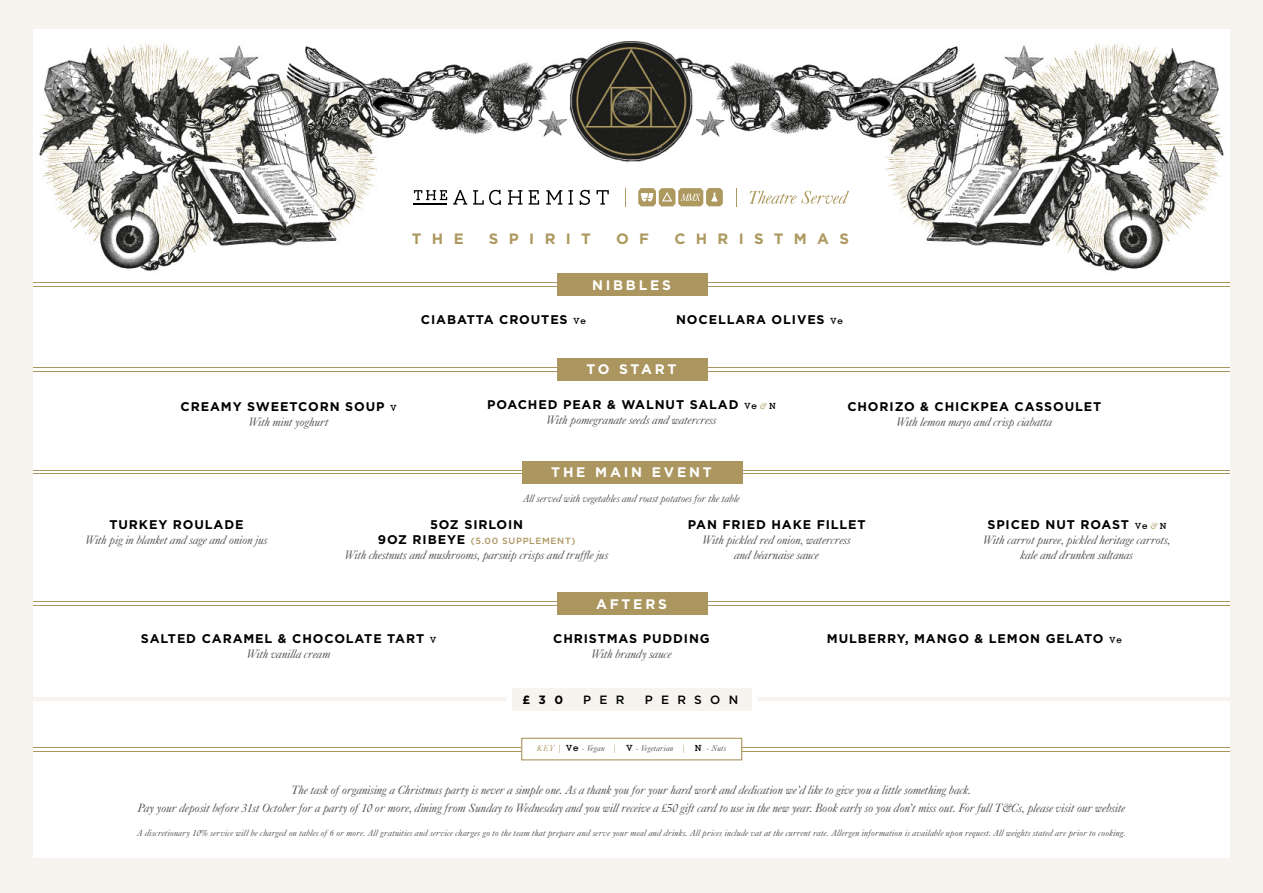
<style>
.page{position:relative;width:1263px;height:893px;background:#fff}
.page>*{position:absolute;margin:0;border:0;box-sizing:border-box;transform-origin:0 0}
.t1{font:700 15px "Gotham";letter-spacing:.69em;color:#ad995f}
.t2{font:700 13.8px "Gotham";letter-spacing:.2em;color:#fff}
.t3{font:700 12.6px "Gotham";letter-spacing:.07em;color:#000}
.t4{font:italic 12px/15px "Caslon 540 BT";color:#555453;text-align:center}
.t5{font:500 12px "Gotham";letter-spacing:.69em;color:#000}
.t6{font:700 12px "Gotham";color:#000}
.t7{font:italic 10.5px "Caslon 540 BT";color:#555453}
.t8{font:italic 9px "Caslon 540 BT";letter-spacing:.02em;color:#555453}
.t9{font:500 9px "Gotham";letter-spacing:.07em;color:#ac965f}
.t10{font:italic 8.25px "Caslon 540 BT";letter-spacing:.02em;color:#555453}
.s1{font-family:"Lubalin";font-weight:500;font-size:7.5px}
.s2{font-family:"Caslon 540 BT";font-weight:400;font-style:italic;font-size:9px;color:#ac965f}
.s3{font-weight:700;font-size:12.6px;color:#000}
.s4{color:#ac965f}
.s5{font-family:"Lubalin";font-weight:500;font-style:normal;font-size:7.5px;color:#000}
</style>
<div class="page">
<img style="left:33px;top:29px;width:1198px;height:829px">
<svg style="left:414px;top:190px;width:33px;height:10px"></svg>
<svg style="left:453px;top:190px;width:14px;height:15px"></svg>
<svg style="left:473px;top:190px;width:28px;height:15px"></svg>
<svg style="left:508px;top:190px;width:14px;height:15px"></svg>
<svg style="left:529px;top:190px;width:10px;height:15px"></svg>
<svg style="left:546px;top:190px;width:16px;height:15px"></svg>
<svg style="left:568px;top:190px;width:5px;height:15px"></svg>
<svg style="left:580px;top:190px;width:10px;height:15px"></svg>
<svg style="left:596px;top:190px;width:13px;height:15px"></svg>
<hr style="left:414px;top:203px;width:33px;height:2px;background:#000">
<svg style="left:638px;top:188px;width:85px;height:18px"></svg>
<svg style="left:749px;top:191px;width:100px;height:13px"></svg>
<svg style="left:736px;top:188px;width:1px;height:18px"></svg>
<svg style="left:625px;top:188px;width:1px;height:18px"></svg>
<div style="left:512px;top:688px;width:240px;height:22px;background:#f7f4ef"></div>
<hr style="left:0;top:282px;width:562px;height:1px;background:#ac965f">
<hr style="left:0;top:286px;width:562px;height:1px;background:#ac965f">
<hr style="left:702px;top:286px;width:561px;height:1px;background:#ac965f">
<hr style="left:702px;top:282px;width:561px;height:1px;background:#ac965f">
<div style="left:557px;top:274px;width:150px;height:22px;background:#ac965f"></div>
<hr style="left:0;top:367px;width:562px;height:1px;background:#ac965f">
<hr style="left:0;top:371px;width:562px;height:1px;background:#ac965f">
<hr style="left:702px;top:371px;width:561px;height:1px;background:#ac965f">
<hr style="left:702px;top:367px;width:561px;height:1px;background:#ac965f">
<div style="left:557px;top:358px;width:150px;height:22px;background:#ac965f"></div>
<hr style="left:0;top:601px;width:562px;height:1px;background:#ac965f">
<hr style="left:0;top:605px;width:562px;height:1px;background:#ac965f">
<hr style="left:0;top:747px;width:521px;height:1px;background:#ac965f">
<hr style="left:0;top:751px;width:521px;height:1px;background:#ac965f">
<hr style="left:702px;top:605px;width:561px;height:1px;background:#ac965f">
<hr style="left:702px;top:601px;width:561px;height:1px;background:#ac965f">
<hr style="left:742px;top:751px;width:521px;height:1px;background:#ac965f">
<hr style="left:742px;top:747px;width:521px;height:1px;background:#ac965f">
<div style="left:557px;top:592px;width:150px;height:22px;background:#ac965f"></div>
<hr style="left:0;top:470px;width:562px;height:1px;background:#ac965f">
<hr style="left:0;top:473px;width:562px;height:1px;background:#ac965f">
<hr style="left:702px;top:473px;width:561px;height:1px;background:#ac965f">
<hr style="left:702px;top:470px;width:561px;height:1px;background:#ac965f">
<div style="left:522px;top:461px;width:220px;height:22px;background:#ac965f"></div>
<div style="left:521px;top:738px;width:221px;height:22px;border:1px solid #ac965f"></div>
<hr style="left:22px;top:698px;width:484px;height:3px;background:#f7f4ef">
<hr style="left:758px;top:698px;width:484px;height:3px;background:#f7f4ef">
<div style="left:9px;top:858px;width:1245px;height:35px;background:#f7f4ef"></div>
<div style="left:9px;top:0;width:1245px;height:29px;background:#f7f4ef"></div>
<div style="left:1231px;top:0;width:32px;height:893px;background:#f7f4ef"></div>
<div style="left:0;top:0;width:33px;height:893px;background:#f7f4ef"></div>
<p class="t1" style="left:412px;top:228px;width:53px">THE</p>
<p class="t1" style="left:489px;top:228px;width:104px">SPIRIT</p>
<p class="t1" style="left:616px;top:228px;width:34px">O F</p>
<p class="t1" style="left:674px;top:228px;width:176px">CHRISTMAS</p>
<p class="t2" style="left:592px;top:276px;width:80px">NIBBLES</p>
<p class="t3" style="left:421px;top:312px;width:166px">CIABATTA CROUTES <span class="s1">Ve</span></p>
<p class="t3" style="left:676px;top:312px;width:168px">NOCELLARA OLIVES <span class="s1">Ve</span></p>
<p class="t3" style="left:181px;top:398px;width:217px">CREAMY SWEETCORN SOUP <span class="s1">V</span></p>
<p class="t4" style="left:249px;top:414px;width:81px">With mint yoghurt</p>
<p class="t2" style="left:586px;top:360px;width:92px">TO START</p>
<p class="t3" style="left:487px;top:396px;width:290px">POACHED PEAR &amp; WALNUT SALAD <span class="s1">Ve</span> <span class="s2">&amp;</span> <span class="s1">N</span></p>
<p class="t4" style="left:546px;top:412px;width:172px">With pomegranate seeds and watercress</p>
<p class="t2" style="left:551px;top:463px;width:162px">THE MAIN EVENT</p>
<p class="t7" style="left:523px;top:492px;width:218px">All served with vegetables and roast potatoes for the table</p>
<p class="t3" style="left:847px;top:398px;width:255px">CHORIZO &amp; CHICKPEA CASSOULET</p>
<p class="t4" style="left:896px;top:414px;width:157px">With lemon mayo and crisp ciabatta</p>
<p class="t3" style="left:110px;top:516px;width:135px">TURKEY ROULADE</p>
<p class="t4" style="left:85px;top:532px;width:184px">With pig in blanket and sage and onion jus</p>
<p class="t3" style="left:430px;top:516px;width:95px">5OZ SIRLOIN</p>
<p class="t9" style="left:378px;top:534px;width:199px"><span class="s3">9OZ RIBEYE</span> (5.00 SUPPLEMENT)</p>
<p class="t4" style="left:345px;top:547px;width:265px">With chestnuts and mushrooms, parsnip crisps and truffle jus</p>
<p class="t2" style="left:596px;top:594px;width:72px">AFTERS</p>
<p class="t3" style="left:688px;top:516px;width:179px">PAN FRIED HAKE FILLET</p>
<p class="t4" style="left:703px;top:532px;width:150px">With pickled red onion, watercress and béarnaise sauce</p>
<p class="t3" style="left:987px;top:516px;width:180px">SPICED NUT ROAST <span class="s1">Ve</span> <span class="s2">&amp;</span> <span class="s1">N</span></p>
<p class="t4" style="left:983px;top:532px;width:189px">With carrot puree, pickled heritage carrots, kale and drunken sultanas</p>
<p class="t3" style="left:141px;top:630px;width:297px">SALTED CARAMEL &amp; CHOCOLATE TART <span class="s1">V</span></p>
<p class="t4" style="left:247px;top:646px;width:85px">With vanilla cream</p>
<p class="t3" style="left:553px;top:630px;width:158px">CHRISTMAS PUDDING</p>
<p class="t4" style="left:591px;top:646px;width:82px">With brandy sauce</p>
<p class="t6" style="left:523px;top:691px;width:42px">£30</p>
<p class="t5" style="left:583px;top:692px;width:43px">PER</p>
<p class="t5" style="left:645px;top:692px;width:95px">PERSON</p>
<p class="t10" style="left:537px;top:743px;width:191px"><span class="s4">KEY |</span> <span class="s5">Ve</span> - Vegan <span class="s4">|</span> <span class="s5">V</span> - Vegetarian <span class="s4">|</span> <span class="s5">N</span> - Nuts</p>
<p class="t3" style="left:827px;top:630px;width:296px">MULBERRY, MANGO &amp; LEMON GELATO <span class="s1">Ve</span></p>
<p class="t4" style="left:138px;top:781px;width:989px;line-height:18px">The task of organising a Christmas party is never a simple one. As a thank you for your hard work and dedication we’d like to give you a little something back.<br>Pay your deposit before 31st October for a party of 10 or more, dining from Sunday to Wednesday and you will receive a £50 gift card to use in the new year. Book early so you don’t miss out. For full T&amp;Cs, please visit our website</p>
<p class="t8" style="left:137px;top:827px;width:990px">A discretionary 10% service will be charged on tables of 6 or more. All gratuities and service charges go to the team that prepare and serve your meal and drinks. All prices include vat at the current rate. Allergen information is available upon request. All weights stated are prior to cooking.</p>
</div>
